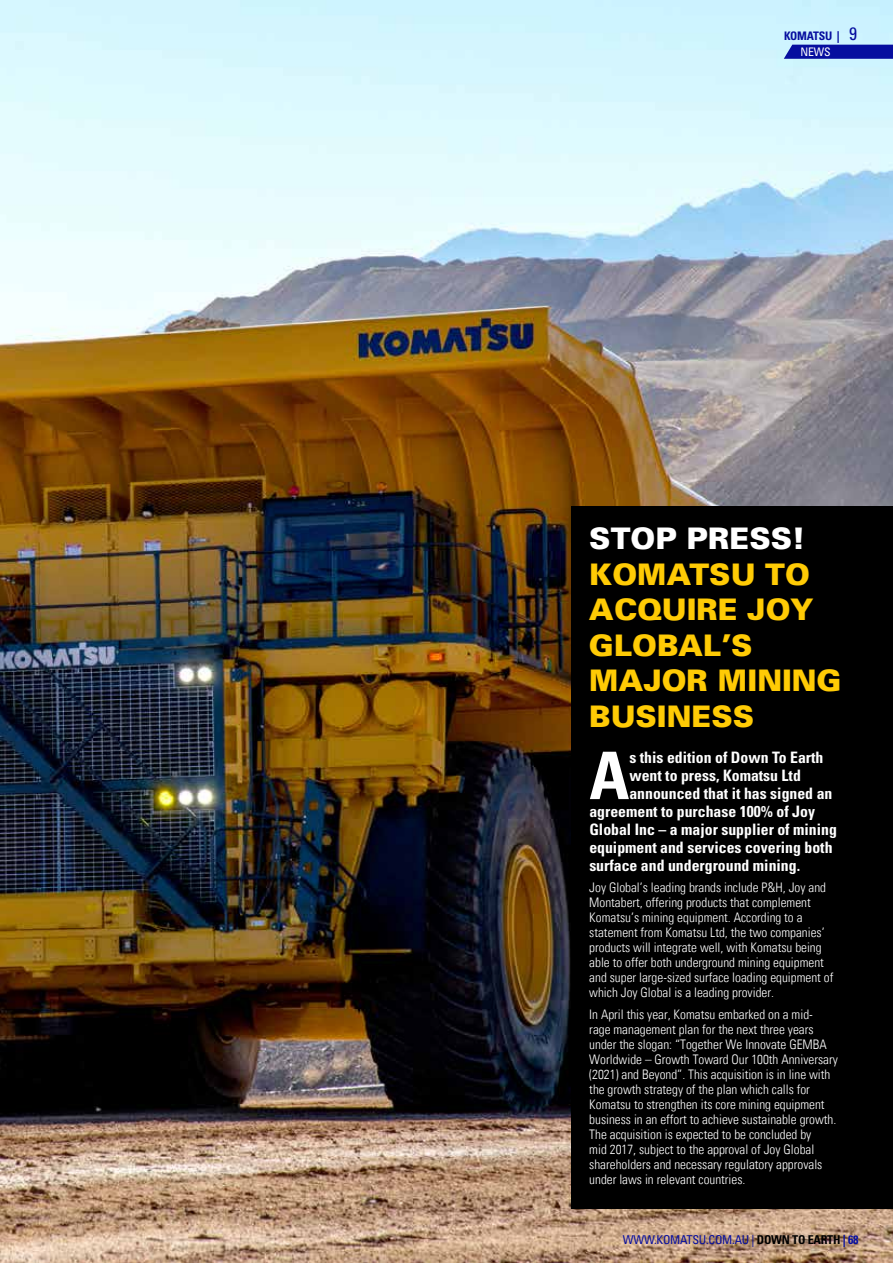
<style>
.page{position:relative;width:893px;height:1263px;background:#fff}
.page>*{position:absolute;margin:0;border:0;box-sizing:border-box;transform-origin:0 0}
.t1{font:700 condensed 65.55px "Univers";color:#fff}
.t2{font:900 29.7px/35.5px "Univers";color:#ffcb05}
.t3{font:900 29.7px "Univers";color:#fff}
.t4{font:condensed 18px "Univers";color:#060e9f}
.t5{font:700 condensed 15.75px "Univers";color:#fff}
.t6{font:300 condensed 13.2px/15px "Univers";color:#fff}
.t7{font:condensed 12.15px "Univers";letter-spacing:-.02em;color:#060e9f}
.t8{font:700 condensed 12.15px "Univers";color:#060e9f}
.t9{font:700 condensed 11.7px "Univers";color:#060e9f}
.t10{font:condensed 11.7px "Univers";color:#fff}
.s1{font-weight:700;color:#000}
</style>
<div class="page">
<img style="left:0;top:0;width:893px;height:1263px">
<div style="left:571px;top:506px;width:322px;height:703px;background:#000"></div>
<svg style="left:784px;top:45px;width:109px;height:14px;background:#1019a3"></svg>
<p class="t9" style="left:784px;top:28px;width:37px">KOMATSU</p>
<p class="t9" style="left:837px;top:28px;width:4px">|</p>
<p class="t10" style="left:801px;top:45px;width:30px">NEWS</p>
<h3 class="t4" style="left:849px;top:22px;width:9px">9</h3>
<h2 class="t3" style="left:589px;top:519px;width:23px">STO</h2>
<h2 class="t3" style="left:655px;top:519px;width:75px">P PRESS</h2>
<h2 class="t3" style="left:792px;top:519px;width:15px">!</h2>
<h2 class="t2" style="left:589px;top:555px;width:123px">KOMATSU</h2>
<h2 class="t2" style="left:589px;top:555px;width:226px;text-indent:176px">TO<br>ACQUIRE JOY<br>GLO</h2>
<h2 class="t2" style="left:589px;top:626px;width:162px;text-indent:68px">BAL’S<br>MAJOR</h2>
<h2 class="t2" style="left:718px;top:662px;width:125px">MINING</h2>
<h2 class="t2" style="left:589px;top:697px;width:124px">BUSINESS</h2>
<h1 class="t1" style="left:589px;top:735px;width:42px">A</h1>
<p class="t5" style="left:629px;top:748px;width:195px">s this edition of Down To Earth</p>
<p class="t5" style="left:629px;top:766px;width:173px">went to press, Komatsu Ltd</p>
<p class="t5" style="left:629px;top:784px;width:204px">announced that it has signed an</p>
<p class="t5" style="left:589px;top:802px;width:227px">agreement to purchase 100% of Joy</p>
<p class="t5" style="left:589px;top:820px;width:249px">Global Inc – a major supplier of mining</p>
<p class="t5" style="left:589px;top:838px;width:245px">equipment and services covering both</p>
<p class="t5" style="left:589px;top:856px;width:212px">surface and underground mining.</p>
<p class="t6" style="left:589px;top:880px;width:246px">Joy Global’s leading brands include P&amp;H, Joy and Montabert, offering products that complement Komatsu’s mining equipment. According to a statement from Komatsu Ltd, the two companies’ products will integrate well, with Komatsu being able to offer both underground mining equipment and super large-sized surface loading equipment of which Joy Global is a leading provider.</p>
<p class="t6" style="left:589px;top:1007px;width:250px">In April this year, Komatsu embarked on a mid-<br>rage management plan for the next three years under the slogan: “Together We Innovate GEMBA Worldwide – Growth Toward Our 100th Anniversary (2021) and Beyond”. This acquisition is in line with the growth strategy of the plan which calls for Komatsu to strengthen its core mining equipment business in an effort to achieve sustainable growth.<br>The acquisition is expected to be concluded by<br>mid 2017, subject to the approval of Joy Global shareholders and necessary regulatory approvals under laws in relevant countries.</p>
<p class="t7" style="left:623px;top:1232px;width:205px">WWW.KOMATSU .COM.AU | <span class="s1">DOWN TO EARTH</span></p>
<p class="t8" style="left:843px;top:1232px;width:17px">| 68</p>
</div>
